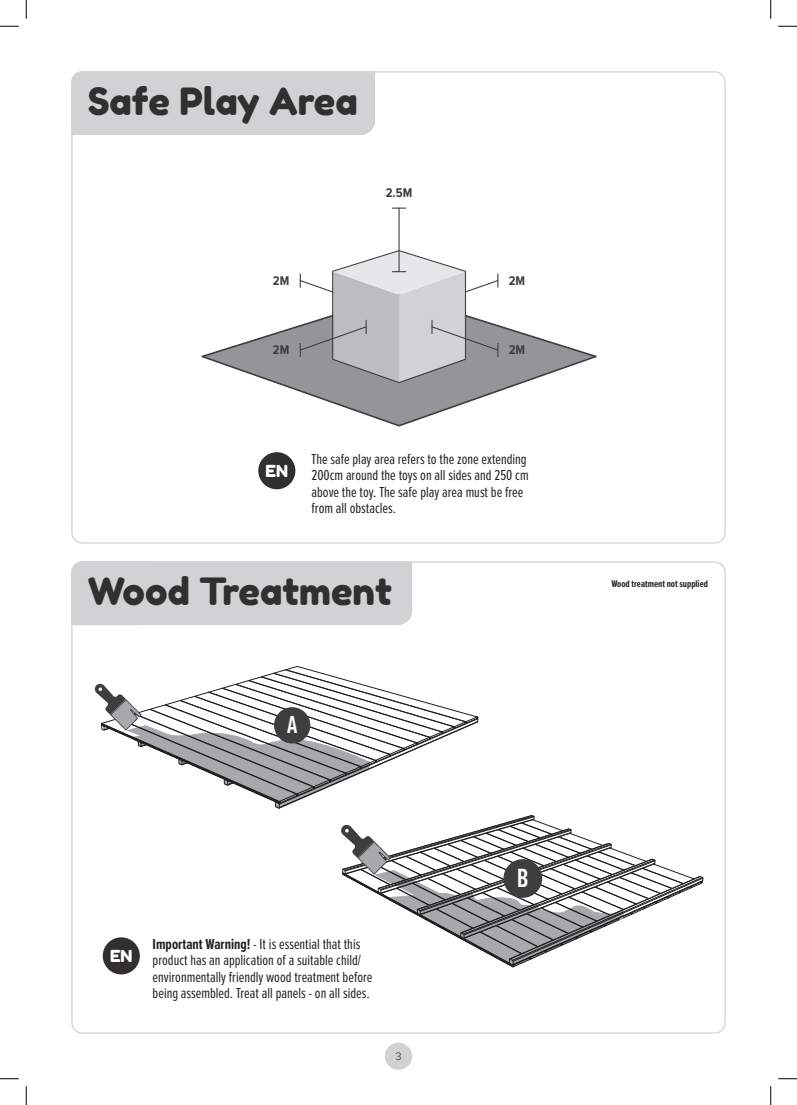
<style>
.page{position:relative;width:797px;height:1105px;background:#fff}
.page>*{position:absolute;margin:0;border:0;box-sizing:border-box;transform-origin:0 0}
.t1{font:37.5px "Fredoka One";color:#312f30}
.t2{font:600 27.25px "Proxima Nova Ex Cn";color:#fff}
.t3{font:600 25.62px "Proxima Nova Ex Cn";color:#fff}
.t4{font:16.5px "Fredoka One";color:#fff}
.Wood_Treatment_Text{font:15px/16.2px "Proxima Nova Ex Cn";color:#231f20}
.Warning_Numbered_Bul{font:15px/16.2px "Proxima Nova Ex Cn";color:#231f20}
.t5{font:700 13.12px "Proxima Nova Cond";color:#3e3e3f}
.t6{font:300 11.25px "Proxima Nova";color:#231f20}
.Warning_Numbered_Bul-2{font:700 10px "Proxima Nova Ex Cn";color:#231f20}
.s1{font-weight:700}
</style>
<div class="page">
<div style="left:385px;top:1042px;width:27px;height:28px;background:#d1d2d4;border-radius:50%"></div>
<div style="left:258px;top:452px;width:37px;height:37px;background:#312f30;border-radius:50%"></div>
<svg style="left:201px;top:325px;width:396px;height:102px"></svg>
<hr style="left:398px;top:208px;width:1px;height:64px;background:#3e3e3f">
<svg style="left:392px;top:208px;width:14px;height:1px"></svg>
<svg style="left:299px;top:250px;width:200px;height:133px"></svg>
<div style="left:71px;top:71px;width:304px;height:64px;background:#d1d2d4"></div>
<div style="left:71px;top:561px;width:341px;height:64px;background:#d1d2d4"></div>
<div style="left:103px;top:937px;width:37px;height:37px;background:#312f30;border-radius:50%"></div>
<svg style="left:94px;top:666px;width:609px;height:302px"></svg>
<div style="left:503px;top:859px;width:39px;height:39px;background:#3e3e3f;border-radius:50%"></div>
<svg style="left:0;top:25px;width:19px;height:2px"></svg>
<svg style="left:778px;top:25px;width:19px;height:2px"></svg>
<svg style="left:0;top:1078px;width:19px;height:1px"></svg>
<svg style="left:778px;top:1078px;width:19px;height:1px"></svg>
<svg style="left:25px;top:0;width:2px;height:19px"></svg>
<svg style="left:25px;top:1086px;width:2px;height:19px"></svg>
<svg style="left:770px;top:0;width:1px;height:19px"></svg>
<svg style="left:770px;top:1086px;width:1px;height:19px"></svg>
<p class="t1" style="left:88px;top:79px;width:271px">Safe Play Area</p>
<p class="t5" style="left:386px;top:183px;width:28px">2.5M</p>
<p class="t5" style="left:273px;top:271px;width:18px">2M</p>
<p class="t5" style="left:509px;top:271px;width:18px">2M</p>
<p class="t5" style="left:273px;top:340px;width:18px">2M</p>
<p class="t5" style="left:509px;top:340px;width:18px">2M</p>
<p class="t4" style="left:265px;top:461px;width:24px">EN</p>
<p class="Warning_Numbered_Bul" style="left:311px;top:451px;width:219px">The safe play area refers to the zone extending 200cm around the toys on all sides and 250 cm above the toy. The safe play area must be free from all obstacles.</p>
<p class="t1" style="left:88px;top:569px;width:305px">Wood Treatment</p>
<p class="t1" style="left:99px;top:570px;width:24px">2</p>
<p class="t3" style="left:287px;top:710px;width:12px">A</p>
<p class="t4" style="left:110px;top:946px;width:24px">EN</p>
<p class="Wood_Treatment_Text" style="left:153px;top:936px;width:221px"><span class="s1">Important Warning!</span> - It is essential that this product has an application of a suitable child/ environmentally friendly wood treatment before being assembled. Treat all panels - on all sides.</p>
<p class="t6" style="left:395px;top:1048px;width:8px">3</p>
<p class="t2" style="left:517px;top:863px;width:13px">B</p>
<p class="Warning_Numbered_Bul-2" style="left:611px;top:576px;width:98px">Wood treatment not supplied</p>
</div>
